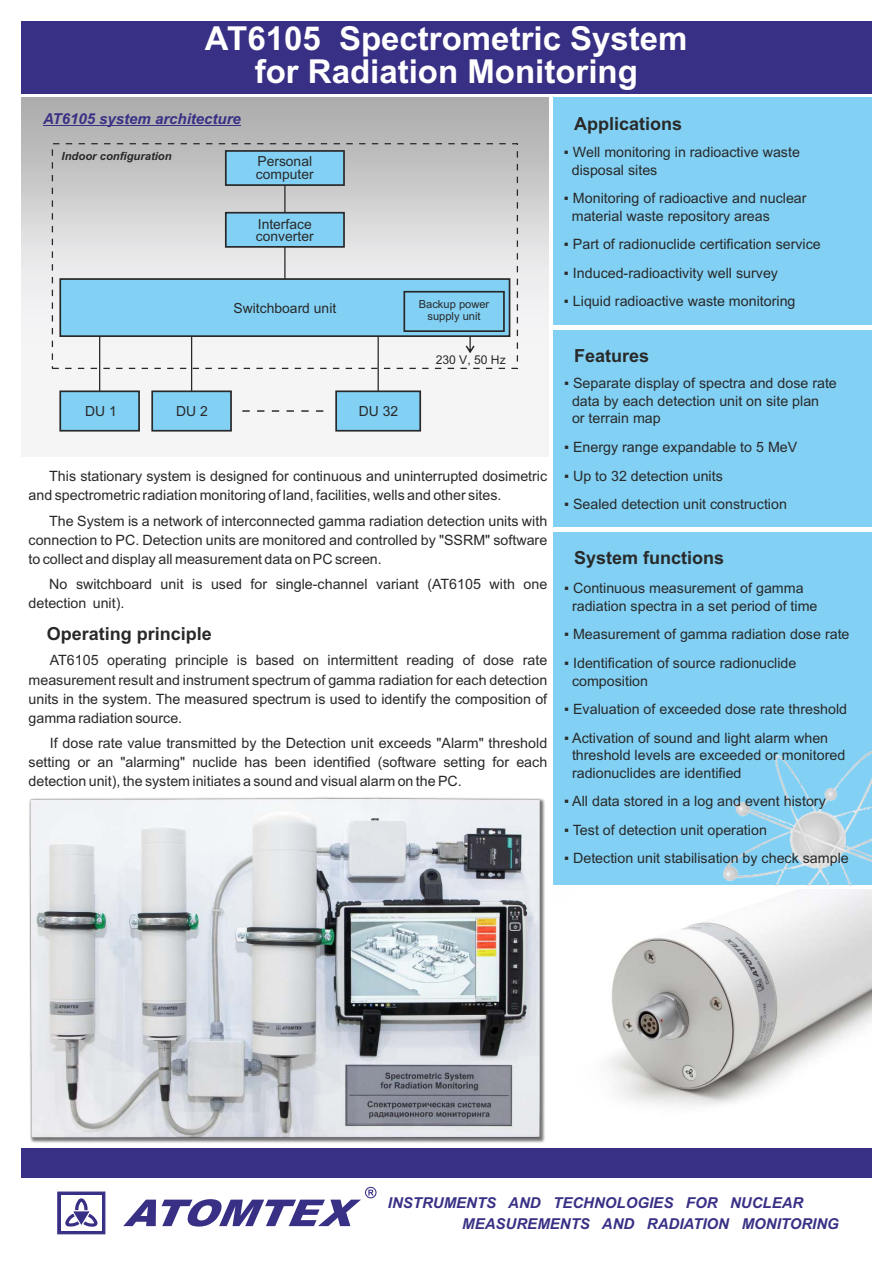
<style>
.page{position:relative;width:893px;height:1263px;background:#fff}
.page>*{position:absolute;margin:0;border:0;box-sizing:border-box;transform-origin:0 0}
.t1{font:700 33px/33.2px "Arial";color:#fff;text-align:center}
.t2{font:700 18px "Arial";color:#292929}
.t3{font:italic 700 15px/21.3px "Arial";color:#383085}
.t4{font:14.25px/19px "Arial";color:#292929}
.t5{font:13.95px "Arial";color:#292929}
.t6{font:13.8px/12.5px "Arial";color:#292929}
.t7{font:12.15px "Arial";color:#292929}
.t8{font:italic 700 11.25px "Arial";color:#292929}
.t9{font:11.1px/12.5px "Arial";color:#292929;text-align:center}
</style>
<div class="page">
<div style="left:21px;top:21px;width:851px;height:73px;background:#383085"></div>
<div style="left:553px;top:98px;width:319px;height:787px;background:#82d1f5"></div>
<img style="left:723px;top:751px;width:149px;height:134px">
<div style="left:21px;top:1148px;width:851px;height:30px;background:#383085"></div>
<div style="left:365px;top:1187px;width:11px;height:11px;border:1px solid #383085;border-radius:50%"></div>
<svg style="left:57px;top:1192px;width:48px;height:42px"></svg>
<svg style="left:123px;top:1186px;width:251px;height:41px"></svg>
<hr style="left:553px;top:326px;width:319px;height:4px;background:#fff">
<hr style="left:553px;top:528px;width:319px;height:4px;background:#fff">
<hr style="left:43px;top:125px;width:198px;height:1px;background:#383085">
<div style="left:52px;top:143px;width:466px;height:226px;border:1px dashed #292929"></div>
<svg style="left:224px;top:149px;width:122px;height:38px"></svg>
<svg style="left:224px;top:211px;width:122px;height:38px"></svg>
<svg style="left:334px;top:390px;width:88px;height:42px"></svg>
<svg style="left:316px;top:410px;width:7px;height:2px"></svg>
<svg style="left:242px;top:410px;width:8px;height:2px"></svg>
<svg style="left:257px;top:410px;width:7px;height:2px"></svg>
<svg style="left:272px;top:410px;width:7px;height:2px"></svg>
<svg style="left:287px;top:410px;width:7px;height:2px"></svg>
<svg style="left:301px;top:410px;width:8px;height:2px"></svg>
<svg style="left:151px;top:390px;width:82px;height:42px"></svg>
<svg style="left:59px;top:390px;width:82px;height:42px"></svg>
<hr style="left:191px;top:336px;width:1px;height:55px;background:#292929">
<hr style="left:99px;top:336px;width:1px;height:55px;background:#292929">
<hr style="left:378px;top:336px;width:1px;height:55px;background:#292929">
<svg style="left:59px;top:277px;width:452px;height:76px"></svg>
<hr style="left:284px;top:185px;width:2px;height:28px;background:#292929">
<hr style="left:284px;top:247px;width:2px;height:32px;background:#292929">
<img style="left:609px;top:889px;width:263px;height:217px">
<img style="left:29px;top:797px;width:516px;height:346px">
<h1 class="t1" style="left:205px;top:25px;width:484px">АТ6105 Spectrometric System for Radiation Monitoring</h1>
<p class="t3" style="left:43px;top:109px;width:199px">АТ6105 system architecture</p>
<p class="t8" style="left:62px;top:152px;width:112px">Indoor configuration</p>
<p class="t6" style="left:256px;top:156px;width:59px">Personal computer</p>
<p class="t6" style="left:256px;top:219px;width:59px">Interface converter</p>
<p class="t5" style="left:234px;top:302px;width:104px">Switchboard unit</p>
<p class="t9" style="left:419px;top:299px;width:72px">Backup power supply unit</p>
<p class="t5" style="left:85px;top:406px;width:33px">DU 1</p>
<p class="t5" style="left:176px;top:406px;width:33px">DU 2</p>
<p class="t5" style="left:359px;top:406px;width:41px">DU 32</p>
<p class="t7" style="left:436px;top:355px;width:72px">230 V, 50 Hz</p>
<p class="t4" style="left:29px;top:468px;width:520px;text-indent:21px">This stationary system is designed for continuous and uninterrupted dosimetric and spectrometric radiation monitoring of land, facilities, wells and other sites.</p>
<p class="t4" style="left:29px;top:512px;width:520px;text-align:justify;text-indent:21px">The System is a network of interconnected gamma radiation detection units with connection to PC. Detection units are monitored and controlled by "SSRM" software to collect and display all measurement data on PC screen.</p>
<p class="t4" style="left:29px;top:576px;width:520px;text-indent:21px">No switchboard unit is used for single-channel variant (АТ6105 with one detection unit).</p>
<p class="t2" style="left:47px;top:627px;width:167px">Operating principle</p>
<p class="t4" style="left:29px;top:652px;width:520px;text-align:justify;text-indent:21px">АТ6105 operating principle is based on intermittent reading of dose rate measurement result and instrument spectrum of gamma radiation for each detection units in the system. The measured spectrum is used to identify the composition of gamma radiation source.</p>
<p class="t4" style="left:29px;top:735px;width:520px;text-align:justify;text-indent:21px">If dose rate value transmitted by the Detection unit exceeds "Alarm" threshold setting or an "alarming" nuclide has been identified (software setting for each detection unit), the system initiates a sound and visual alarm on the PC.</p>
<p class="t2" style="left:574px;top:117px;width:110px">Applications</p>
<p class="t4" style="left:572px;top:145px;width:230px;line-height:17.5px;text-indent:-8px">▪ Well monitoring in radioactive waste disposal sites</p>
<p class="t4" style="left:572px;top:191px;width:236px;line-height:17.5px;text-indent:-8px">▪ Monitoring of radioactive and nuclear material waste repository areas</p>
<p class="t4" style="left:564px;top:236px;width:258px">▪ Part of radionuclide certification service</p>
<p class="t4" style="left:564px;top:265px;width:216px">▪ Induced-radioactivity well survey</p>
<p class="t4" style="left:564px;top:293px;width:233px">▪ Liquid radioactive waste monitoring</p>
<p class="t2" style="left:574px;top:349px;width:77px">Features</p>
<p class="t4" style="left:572px;top:376px;width:266px;line-height:17.5px;text-indent:-8px">▪ Separate display of spectra and dose rate data by each detection unit on site plan<br>or terrain map</p>
<p class="t4" style="left:564px;top:439px;width:235px">▪ Energy range expandable to 5 MeV</p>
<p class="t4" style="left:564px;top:467px;width:160px">▪ Up to 32 detection units</p>
<p class="t4" style="left:564px;top:496px;width:224px">▪ Sealed detection unit construction</p>
<p class="t2" style="left:574px;top:551px;width:152px">System functions</p>
<p class="t4" style="left:572px;top:581px;width:247px;line-height:17.5px;text-indent:-8px">▪ Continuous measurement of gamma radiation spectra in a set period of time</p>
<p class="t4" style="left:564px;top:626px;width:287px">▪ Measurement of gamma radiation dose rate</p>
<p class="t4" style="left:572px;top:655px;width:226px;line-height:17.5px;text-indent:-8px">▪ Identification of source radionuclide composition</p>
<p class="t4" style="left:564px;top:701px;width:285px">▪ Evaluation of exceeded dose rate threshold</p>
<p class="t4" style="left:572px;top:730px;width:275px;line-height:17.5px;text-indent:-8px">▪ Activation of sound and light alarm when threshold levels are exceeded or monitored radionuclides are identified</p>
<p class="t4" style="left:564px;top:793px;width:263px">▪ All data stored in a log and event history</p>
<p class="t4" style="left:564px;top:822px;width:204px">▪ Test of detection unit operation</p>
<p class="t4" style="left:564px;top:850px;width:286px">▪ Detection unit stabilisation by check sample</p>
<p class="t3" style="left:462px;top:1193px;width:378px;text-indent:-74px">INSTRUMENTS AND TECHNOLOGIES FOR NUCLEAR<br>MEASUREMENTS AND RADIATION MONITORING</p>
</div>
